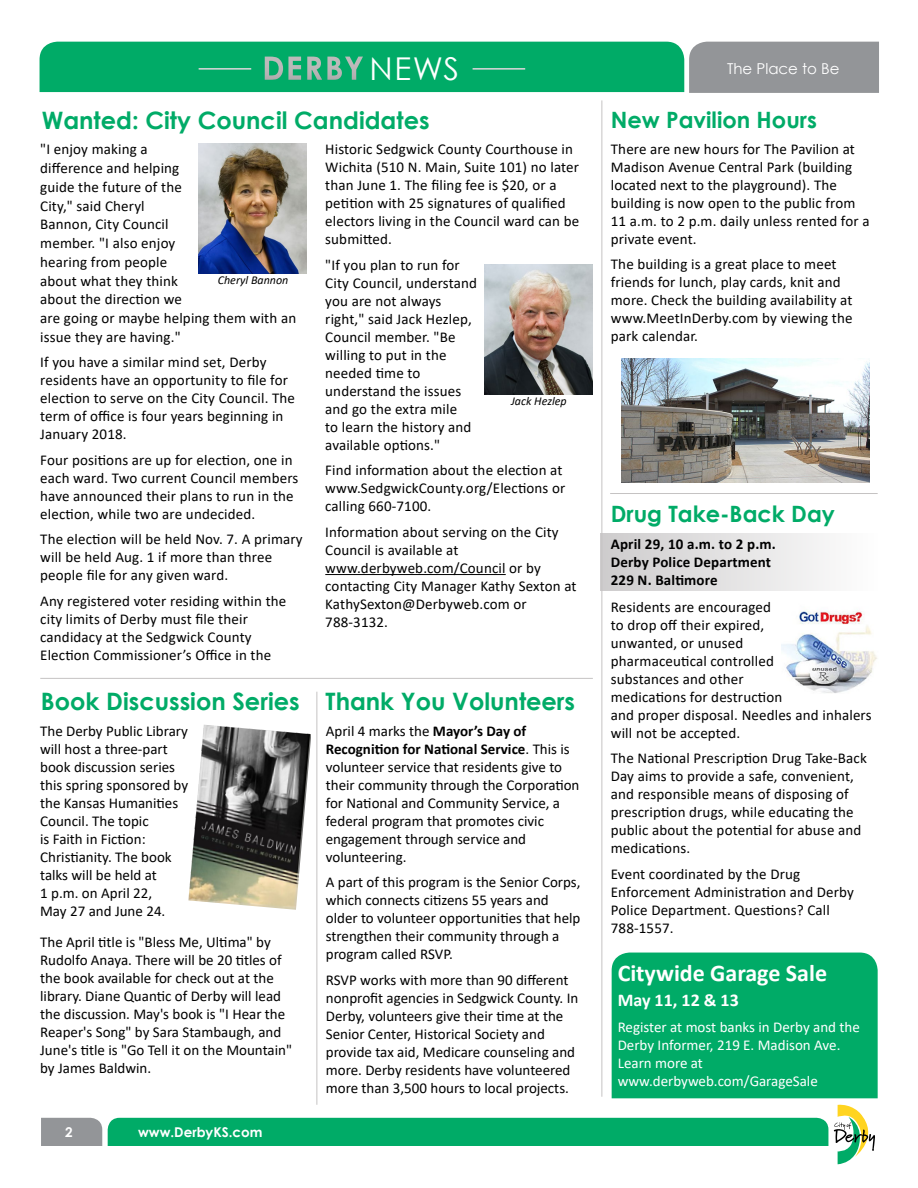
<style>
.page{position:relative;width:918px;height:1188px;background:#fff}
.page>*{position:absolute;margin:0;border:0;box-sizing:border-box;transform-origin:0 0}
.t1{font:31.5px "Century Gothic";color:#fff}
.t2{font:700 24px "Century Gothic";color:#00ab67}
.t3{font:700 24px "Calibri";color:#fff}
.t4{font:700 22.5px "Century Gothic";color:#00ab67}
.t5{font:700 18px "Calibri";color:#fff}
.t6{font:15px/18px "Calibri";letter-spacing:.01em;color:#000}
.t7{font:15px/18px "Calibri";color:#fff}
.t8{font:700 15px/18px "Calibri";letter-spacing:.01em;color:#000}
.t9{font:15px "Century Gothic";color:#fff}
.t10{font:700 13.5px "Century Gothic";color:#fff}
.t11{font:italic 12px "Calibri";color:#000}
.s1{font-weight:700}
</style>
<div class="page">
<img style="left:782px;top:610px;width:95px;height:83px">
<div style="left:601px;top:533px;width:277px;height:58px;background:linear-gradient(to right,#cecccd,#fefefe)"></div>
<svg style="left:40px;top:42px;width:839px;height:51px;background:#2ca877"></svg>
<hr style="left:199px;top:68px;width:52px;height:2px;background:#d3d5d6">
<hr style="left:473px;top:68px;width:52px;height:2px;background:#d3d5d6">
<div style="left:108px;top:1118px;width:720px;height:28px;background:#00ab67"></div>
<div style="left:41px;top:1118px;width:61px;height:28px;background:#939598"></div>
<svg style="left:834px;top:1105px;width:41px;height:59px"></svg>
<hr style="left:602px;top:100px;width:1px;height:997px;background:#c5c3c3">
<div style="left:612px;top:953px;width:266px;height:145px;background:#00ab67"></div>
<hr style="left:40px;top:678px;width:553px;height:1px;background:#c5c3c3">
<hr style="left:610px;top:493px;width:268px;height:1px;background:#c5c3c3">
<hr style="left:325px;top:574px;width:181px;height:1px;background:#000">
<img style="left:188px;top:725px;width:123px;height:185px">
<img style="left:621px;top:358px;width:249px;height:124px">
<img style="left:198px;top:144px;width:108px;height:130px">
<hr style="left:316px;top:692px;width:1px;height:413px;background:#c5c3c3">
<img style="left:485px;top:265px;width:108px;height:129px">
<h1 class="t1" style="left:369px;top:47px;width:91px">NEWS</h1>
<p class="t9" style="left:727px;top:58px;width:114px">The Place to Be</p>
<h2 class="t2" style="left:42px;top:102px;width:389px">Wanted: City Council Candidates</h2>
<p class="t6" style="left:40px;top:140px;width:258px;line-height:18.8px">"I enjoy making a<br>difference and helping<br>guide the future of the<br>City," said Cheryl<br>Bannon, City Council<br>member. "I also enjoy<br>hearing from people<br>about what they think<br>about the direction we<br>are going or maybe helping them with an issue they are having."</p>
<p class="t6" style="left:40px;top:353px;width:256px">If you have a similar mind set, Derby residents have an opportunity to file for election to serve on the City Council. The term of office is four years beginning in January 2018.</p>
<p class="t6" style="left:40px;top:450px;width:260px">Four positions are up for election, one in each ward. Two current Council members have announced their plans to run in the election, while two are undecided.</p>
<p class="t6" style="left:40px;top:530px;width:264px">The election will be held Nov. 7. A primary will be held Aug. 1 if more than three people file for any given ward.</p>
<p class="t6" style="left:40px;top:591px;width:248px">Any registered voter residing within the city limits of Derby must file their candidacy at the Sedgwick County Election Commissioner’s Office in the</p>
<p class="t6" style="left:325px;top:140px;width:256px">Historic Sedgwick County Courthouse in Wichita (510 N. Main, Suite 101) no later than June 1. The filing fee is $20, or a petition with 25 signatures of qualified electors living in the Council ward can be submitted.</p>
<p class="t6" style="left:325px;top:255px;width:153px">"If you plan to run for<br>City Council, understand you are not always right," said Jack Hezlep,<br>Council member. "Be willing to put in the needed time to understand the issues and go the extra mile<br>to learn the history and available options."</p>
<p class="t6" style="left:325px;top:461px;width:242px">Find information about the election at www.SedgwickCounty.org/Elections or calling 660-7100.</p>
<p class="t6" style="left:325px;top:522px;width:253px">Information about serving on the City<br>Council is available at www.derbyweb.com/Council or by contacting City Manager Kathy Sexton at<br>KathySexton@Derbyweb.com or<br>788-3132.</p>
<p class="t11" style="left:218px;top:271px;width:72px">Cheryl Bannon</p>
<p class="t11" style="left:511px;top:393px;width:57px">Jack Hezlep</p>
<h2 class="t2" style="left:41px;top:683px;width:260px">Book Discussion Series</h2>
<p class="t6" style="left:40px;top:722px;width:150px">The Derby Public Library will host a three-part book discussion series this spring sponsored by the Kansas Humanities<br>Council. The topic<br>is Faith in Fiction:<br>Christianity. The book talks will be held at<br>1 p.m. on April 22,<br>May 27 and June 24.</p>
<p class="t6" style="left:40px;top:933px;width:253px">The April title is "Bless Me, Ultima" by Rudolfo Anaya. There will be 20 titles of the book available for check out at the library. Diane Quantic of Derby will lead the discussion. May's book is "I Hear the Reaper's Song" by Sara Stambaugh, and June's title is "Go Tell it on the Mountain" by James Baldwin.</p>
<p class="t10" style="left:65px;top:1122px;width:9px">2</p>
<p class="t10" style="left:138px;top:1122px;width:126px">www.DerbyKS.com</p>
<h2 class="t2" style="left:326px;top:683px;width:251px">Thank You Volunteers</h2>
<p class="t6" style="left:326px;top:722px;width:255px">April 4 marks the <span class="s1">Mayor’s Day of Recognition for National Service</span>. This is volunteer service that residents give to their community through the Corporation for National and Community Service, a federal program that promotes civic engagement through service and volunteering.</p>
<p class="t6" style="left:326px;top:873px;width:256px">A part of this program is the Senior Corps, which connects citizens 55 years and older to volunteer opportunities that help strengthen their community through a program called RSVP.</p>
<p class="t6" style="left:326px;top:971px;width:254px">RSVP works with more than 90 different nonprofit agencies in Sedgwick County. In Derby, volunteers give their time at the Senior Center, Historical Society and provide tax aid, Medicare counseling and more. Derby residents have volunteered more than 3,500 hours to local projects.</p>
<h3 class="t4" style="left:611px;top:103px;width:208px">New Pavilion Hours</h3>
<p class="t6" style="left:611px;top:139px;width:260px">There are new hours for The Pavilion at Madison Avenue Central Park (building located next to the playground). The building is now open to the public from 11 a.m. to 2 p.m. daily unless rented for a private event.</p>
<p class="t6" style="left:611px;top:255px;width:243px">The building is a great place to meet friends for lunch, play cards, knit and more. Check the building availability at www.MeetInDerby.com by viewing the park calendar.</p>
<h3 class="t4" style="left:611px;top:496px;width:226px">Drug Take-Back Day</h3>
<p class="t8" style="left:611px;top:535px;width:166px">April 29, 10 a.m. to 2 p.m.<br>Derby Police Department<br>229 N. Baltimore</p>
<p class="t6" style="left:611px;top:598px;width:262px">Residents are encouraged<br>to drop off their expired,<br>unwanted, or unused<br>pharmaceutical controlled<br>substances and other<br>medications for destruction<br>and proper disposal. Needles and inhalers will not be accepted.</p>
<p class="t6" style="left:611px;top:749px;width:257px">The National Prescription Drug Take-Back Day aims to provide a safe, convenient, and responsible means of disposing of prescription drugs, while educating the public about the potential for abuse and medications.</p>
<p class="t6" style="left:611px;top:865px;width:245px">Event coordinated by the Drug<br>Enforcement Administration and Derby<br>Police Department. Questions? Call<br>788-1557.</p>
<h2 class="t3" style="left:618px;top:956px;width:211px">Citywide Garage Sale</h2>
<p class="t5" style="left:618px;top:988px;width:123px">May 11, 12 &amp; 13</p>
<p class="t7" style="left:618px;top:1017px;width:244px">Register at most banks in Derby and the<br>Derby Informer, 219 E. Madison Ave.<br>Learn more at www.derbyweb.com/GarageSale</p>
</div>
